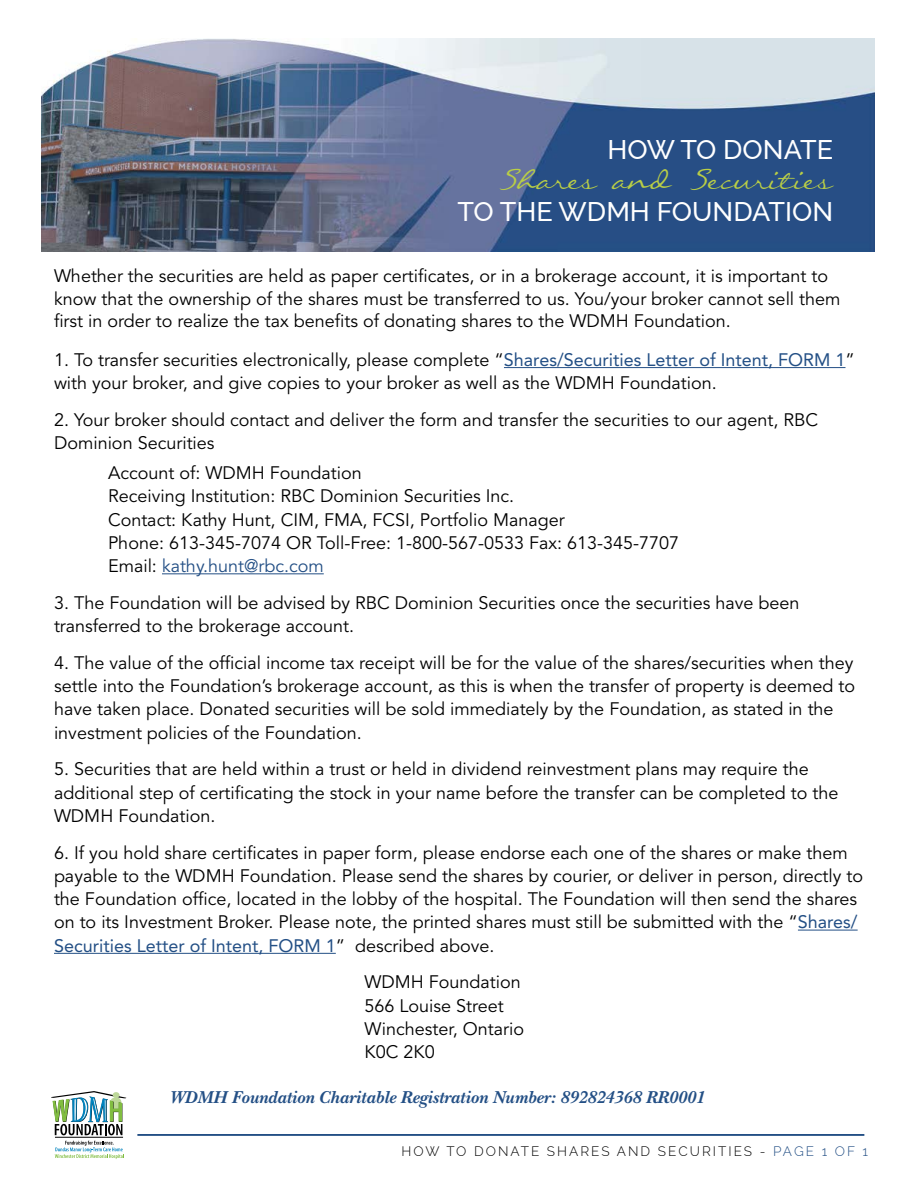
<style>
.page{position:relative;width:918px;height:1188px;background:#fff}
.page>*{position:absolute;margin:0;border:0;box-sizing:border-box;transform-origin:0 0}
.t1{font:39.9px "Callie Hand";color:#b9ce46}
.t2{font:500 27px "Raleway";color:#fff}
.t3{font:18px/23.2px "Avenir";color:#000}
.t4{font:italic 700 18px "New Baskerville";color:#234f85}
.t5{font:300 13.5px "Raleway";letter-spacing:.15em;color:#000}
.s1{color:#234f85}
</style>
<div class="page">
<hr style="left:137px;top:1134px;width:727px;height:2px;background:#234f85">
<svg style="left:55px;top:1141px;width:69px;height:18px"></svg>
<hr style="left:55px;top:1137px;width:68px;height:1px;background:#000">
<svg style="left:51px;top:1091px;width:76px;height:44px"></svg>
<hr style="left:504px;top:367px;width:341px;height:1px;background:#234f85">
<hr style="left:162px;top:573px;width:162px;height:1px;background:#234f85">
<hr style="left:798px;top:930px;width:60px;height:1px;background:#234f85">
<hr style="left:54px;top:953px;width:282px;height:1px;background:#234f85">
<img style="left:42px;top:39px;width:832px;height:213px">
<h2 class="t2" style="left:607px;top:134px;width:227px">HOW TO DONATE</h2>
<h1 class="t1" style="left:495px;top:165px;width:339px">Shares and Securities</h1>
<h2 class="t2" style="left:458px;top:196px;width:377px">TO THE WDMH FOUNDATION</h2>
<p class="t3" style="left:54px;top:265px;width:788px;line-height:22.5px">Whether the securities are held as paper certificates, or in a brokerage account, it is important to know that the ownership of the shares must be transferred to us. You/your broker cannot sell them first in order to realize the tax benefits of donating shares to the WDMH Foundation.</p>
<p class="t3" style="left:54px;top:348px;width:802px">1. To transfer securities electronically, please complete “<span class="s1">Shares/Securities Letter of Intent, FORM 1</span>” with your broker, and give copies to your broker as well as the WDMH Foundation.</p>
<p class="t3" style="left:54px;top:408px;width:766px">2. Your broker should contact and deliver the form and transfer the securities to our agent, RBC<br>Dominion Securities</p>
<p class="t3" style="left:108px;top:462px;width:573px">Account of: WDMH Foundation<br>Receiving Institution: RBC Dominion Securities Inc.<br>Contact: Kathy Hunt, CIM, FMA, FCSI, Portfolio Manager<br>Phone: 613-345-7074 OR Toll-Free: 1-800-567-0533 Fax: 613-345-7707<br>Email: <span class="s1">kathy.hunt@rbc.com</span></p>
<p class="t3" style="left:54px;top:592px;width:747px">3. The Foundation will be advised by RBC Dominion Securities once the securities have been transferred to the brokerage account.</p>
<p class="t3" style="left:54px;top:652px;width:803px">4. The value of the official income tax receipt will be for the value of the shares/securities when they settle into the Foundation’s brokerage account, as this is when the transfer of property is deemed to have taken place. Donated securities will be sold immediately by the Foundation, as stated in the investment policies of the Foundation.</p>
<p class="t3" style="left:54px;top:758px;width:786px">5. Securities that are held within a trust or held in dividend reinvestment plans may require the additional step of certificating the stock in your name before the transfer can be completed to the<br>WDMH Foundation.</p>
<p class="t3" style="left:54px;top:841px;width:811px">6. If you hold share certificates in paper form, please endorse each one of the shares or make them payable to the WDMH Foundation. Please send the shares by courier, or deliver in person, directly to the Foundation office, located in the lobby of the hospital. The Foundation will then send the shares on to its Investment Broker. Please note, the printed shares must still be submitted with the “<span class="s1">Shares/ Securities Letter of Intent, FORM 1</span>” described above.</p>
<p class="t3" style="left:364px;top:971px;width:161px">WDMH Foundation<br>566 Louise Street<br>Winchester, Ontario<br>K0C 2K0</p>
<p class="t4" style="left:169px;top:1087px;width:537px">WDMH Foundation Charitable Registration Number: 892824368 RR0001</p>
<p class="t5" style="left:402px;top:1143px;width:468px">HOW TO DONATE SHARES AND SECURITIES - <span class="s1">PAGE 1 OF 1</span></p>
</div>
